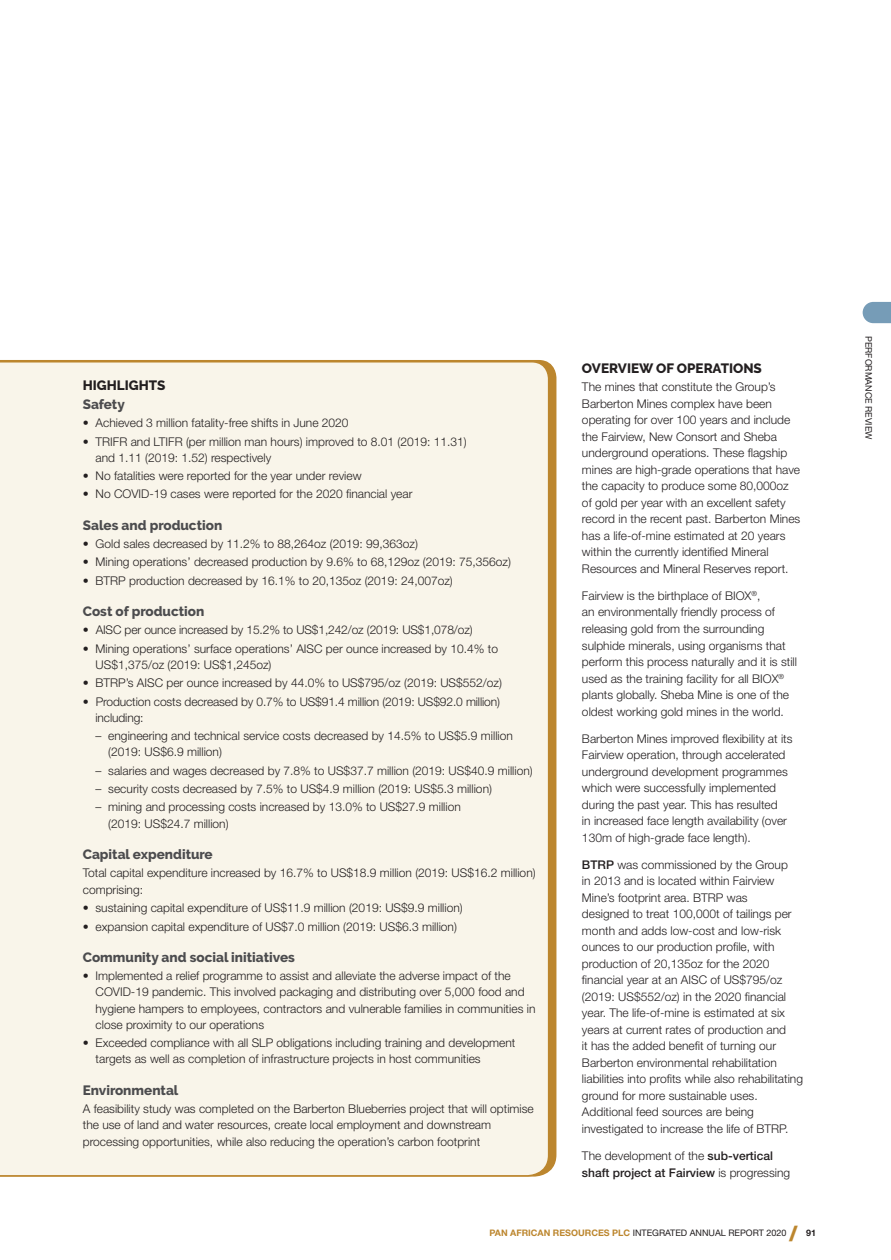
<style>
.page{position:relative;width:891px;height:1260px;background:#fff}
.page>*{position:absolute;margin:0;border:0;box-sizing:border-box;transform-origin:0 0}
.t1{font:800 21px "Helvetica Neue LT Std";color:#bc862e}
.t2{font:800 13.5px "Raleway";color:#4c4c4e}
.t3{font:800 13.5px "Raleway";color:#231f20}
.t4{font:300 12px/16.5px "Helvetica Neue LT Std";color:#231f20}
.t5{font:500 12px/16.5px "Helvetica Neue LT Std";color:#231f20}
.t6{font:9px "Helvetica Neue LT Std";color:#231f20}
.t7{font:700 9px "Helvetica Neue LT Std";color:#231f20}
.s1{font-weight:500}
.s2{font-weight:300}
.s3{font-weight:700;color:#bc862e}
</style>
<div class="page">
<svg style="left:862px;top:302px;width:28px;height:21px"></svg>
<div style="left:0;top:360px;width:550px;height:817px;background:#f9f5ea"></div>
<p class="t3" style="left:83px;top:377px;width:84px">HIGHLIGHTS</p>
<p class="t2" style="left:83px;top:396px;width:43px">Safety</p>
<p class="t4" style="left:83px;top:416px;width:267px">• Achieved 3 million fatality-free shifts in June 2020</p>
<p class="t4" style="left:95px;top:434px;width:373px;text-indent:-13px">• TRIFR and LTIFR (per million man hours) improved to 8.01 (2019: 11.31) and 1.11 (2019: 1.52) respectively</p>
<p class="t4" style="left:83px;top:469px;width:280px">• No fatalities were reported for the year under review</p>
<p class="t4" style="left:83px;top:487px;width:331px">• No COVID-19 cases were reported for the 2020 financial year</p>
<p class="t2" style="left:83px;top:517px;width:141px">Sales and production</p>
<p class="t4" style="left:83px;top:537px;width:336px">• Gold sales decreased by 11.2% to 88,264oz (2019: 99,363oz)</p>
<p class="t4" style="left:83px;top:555px;width:430px">• Mining operations’ decreased production by 9.6% to 68,129oz (2019: 75,356oz)</p>
<p class="t4" style="left:83px;top:574px;width:371px">• BTRP production decreased by 16.1% to 20,135oz (2019: 24,007oz)</p>
<p class="t2" style="left:83px;top:603px;width:123px">Cost of production</p>
<p class="t4" style="left:83px;top:623px;width:391px">• AISC per ounce increased by 15.2% to US$1,242/oz (2019: US$1,078/oz)</p>
<p class="t4" style="left:95px;top:642px;width:404px;text-indent:-13px">• Mining operations’ surface operations’ AISC per ounce increased by 10.4% to<br>US$1,375/oz (2019: US$1,245oz)</p>
<p class="t4" style="left:83px;top:676px;width:420px">• BTRP’s AISC per ounce increased by 44.0% to US$795/oz (2019: US$552/oz)</p>
<p class="t4" style="left:95px;top:695px;width:406px;text-indent:-13px">• Production costs decreased by 0.7% to US$91.4 million (2019: US$92.0 million) including:</p>
<p class="t4" style="left:108px;top:729px;width:406px;text-indent:-13px">– engineering and technical service costs decreased by 14.5% to US$5.9 million (2019: US$6.9 million)</p>
<p class="t4" style="left:95px;top:763px;width:438px">– salaries and wages decreased by 7.8% to US$37.7 million (2019: US$40.9 million)</p>
<p class="t4" style="left:95px;top:782px;width:398px">– security costs decreased by 7.5% to US$4.9 million (2019: US$5.3 million)</p>
<p class="t4" style="left:108px;top:800px;width:354px;text-indent:-13px">– mining and processing costs increased by 13.0% to US$27.9 million (2019: US$24.7 million)</p>
<p class="t2" style="left:83px;top:846px;width:131px">Capital expenditure</p>
<p class="t4" style="left:83px;top:866px;width:454px">Total capital expenditure increased by 16.7% to US$18.9 million (2019: US$16.2 million) comprising:</p>
<p class="t4" style="left:83px;top:901px;width:381px">• sustaining capital expenditure of US$11.9 million (2019: US$9.9 million)</p>
<p class="t4" style="left:83px;top:919px;width:375px">• expansion capital expenditure of US$7.0 million (2019: US$6.3 million)</p>
<p class="t2" style="left:83px;top:949px;width:214px">Community and social initiatives</p>
<p class="t4" style="left:95px;top:969px;width:441px;text-indent:-13px">• Implemented a relief programme to assist and alleviate the adverse impact of the COVID-19 pandemic. This involved packaging and distributing over 5,000 food and hygiene hampers to employees, contractors and vulnerable families in communities in close proximity to our operations</p>
<p class="t4" style="left:95px;top:1036px;width:421px;text-indent:-13px">• Exceeded compliance with all SLP obligations including training and development targets as well as completion of infrastructure projects in host communities</p>
<p class="t2" style="left:83px;top:1082px;width:97px">Environmental</p>
<p class="t4" style="left:83px;top:1102px;width:452px">A feasibility study was completed on the Barberton Blueberries project that will optimise the use of land and water resources, create local employment and downstream processing opportunities, while also reducing the operation’s carbon footprint</p>
<p class="t3" style="left:582px;top:360px;width:181px">OVERVIEW OF OPERATIONS</p>
<p class="t4" style="left:582px;top:380px;width:220px">The mines that constitute the Group’s Barberton Mines complex have been operating for over 100 years and include the Fairview, New Consort and Sheba underground operations. These flagship mines are high-grade operations that have the capacity to produce some 80,000oz of gold per year with an excellent safety record in the recent past. Barberton Mines has a life-of-mine estimated at 20 years within the currently identified Mineral Resources and Mineral Reserves report.</p>
<p class="t4" style="left:582px;top:589px;width:216px">Fairview is the birthplace of BIOX<sup>®</sup>,<br>an environmentally friendly process of releasing gold from the surrounding sulphide minerals, using organisms that perform this process naturally and it is still used as the training facility for all BIOX<sup>® </sup>plants globally. Sheba Mine is one of the oldest working gold mines in the world.</p>
<p class="t4" style="left:582px;top:731px;width:212px">Barberton Mines improved flexibility at its Fairview operation, through accelerated underground development programmes which were successfully implemented during the past year. This has resulted<br>in increased face length availability (over 130m of high-grade face length).</p>
<p class="t4" style="left:582px;top:858px;width:222px"><span class="s1">BTRP</span> was commissioned by the Group<br>in 2013 and is located within Fairview Mine’s footprint area. BTRP was<br>designed to treat 100,000t of tailings per month and adds low-cost and low-risk ounces to our production profile, with production of 20,135oz for the 2020 financial year at an AISC of US$795/oz (2019: US$552/oz) in the 2020 financial year. The life-of-mine is estimated at six years at current rates of production and<br>it has the added benefit of turning our Barberton environmental rehabilitation liabilities into profits while also rehabilitating ground for more sustainable uses.<br>Additional feed sources are being investigated to increase the life of BTRP.</p>
<p class="t5" style="left:582px;top:1149px;width:210px"><span class="s2">The development of the</span> sub-vertical shaft project at Fairview <span class="s2">is progressing</span></p>
<p class="t6" style="left:489px;top:1229px;width:298px"><span class="s3">PAN AFRICAN RESOURCES PLC</span> INTEGRATED ANNUAL REPORT 2020</p>
<h1 class="t1" style="left:789px;top:1225px;width:10px">/</h1>
<p class="t7" style="left:806px;top:1229px;width:12px">91</p>
<p class="t6" style="left:871px;top:336px;width:105px;rotate:90deg">PERFORMANCE REVIEW</p>
</div>
